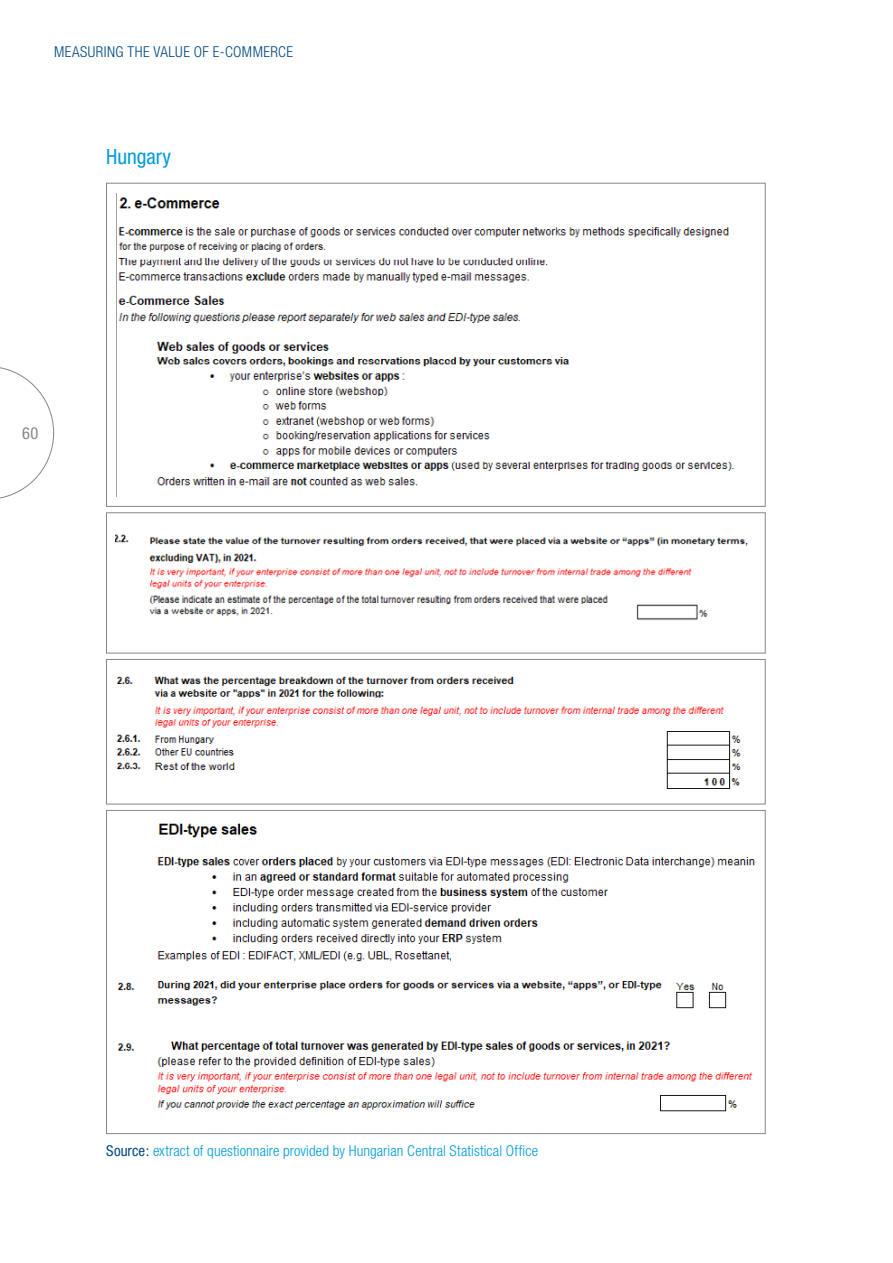
<style>
.page{position:relative;width:893px;height:1263px;background:#fff}
.page>*{position:absolute;margin:0;border:0;box-sizing:border-box;transform-origin:0 0}
.Title_3{font:condensed 21px "Helvetica Neue LT Std";color:#009bd9}
.t1{font:condensed 16.5px "Helvetica Neue LT Std";color:#878787}
.Source___Notes{font:300 condensed 15px "Helvetica Neue LT Std";letter-spacing:.005em;color:#009bd9}
.t2{font:300 condensed 15px "Helvetica Neue LT Std";letter-spacing:.03em;color:#004985}
.s1{font-weight:400;color:#004985}
</style>
<div class="page">
<svg style="left:0;top:367px;width:54px;height:132px"></svg>
<img style="left:116px;top:193px;width:619px;height:303px">
<img style="left:116px;top:534px;width:632px;height:86px">
<img style="left:116px;top:676px;width:625px;height:112px">
<div style="left:106px;top:659px;width:659px;height:145px;border:1px solid #878787"></div>
<img style="left:117px;top:823px;width:638px;height:289px">
<p class="t2" style="left:54px;top:43px;width:241px">MEASURING THE VALUE OF E-COMMERCE</p>
<p class="Title_3" style="left:106px;top:144px;width:66px">Hungary</p>
<p class="t1" style="left:22px;top:423px;width:18px">60</p>
<p class="Source___Notes" style="left:106px;top:1142px;width:433px"><span class="s1">Source:</span> extract of questionnaire provided by Hungarian Central Statistical Office</p>
</div>
